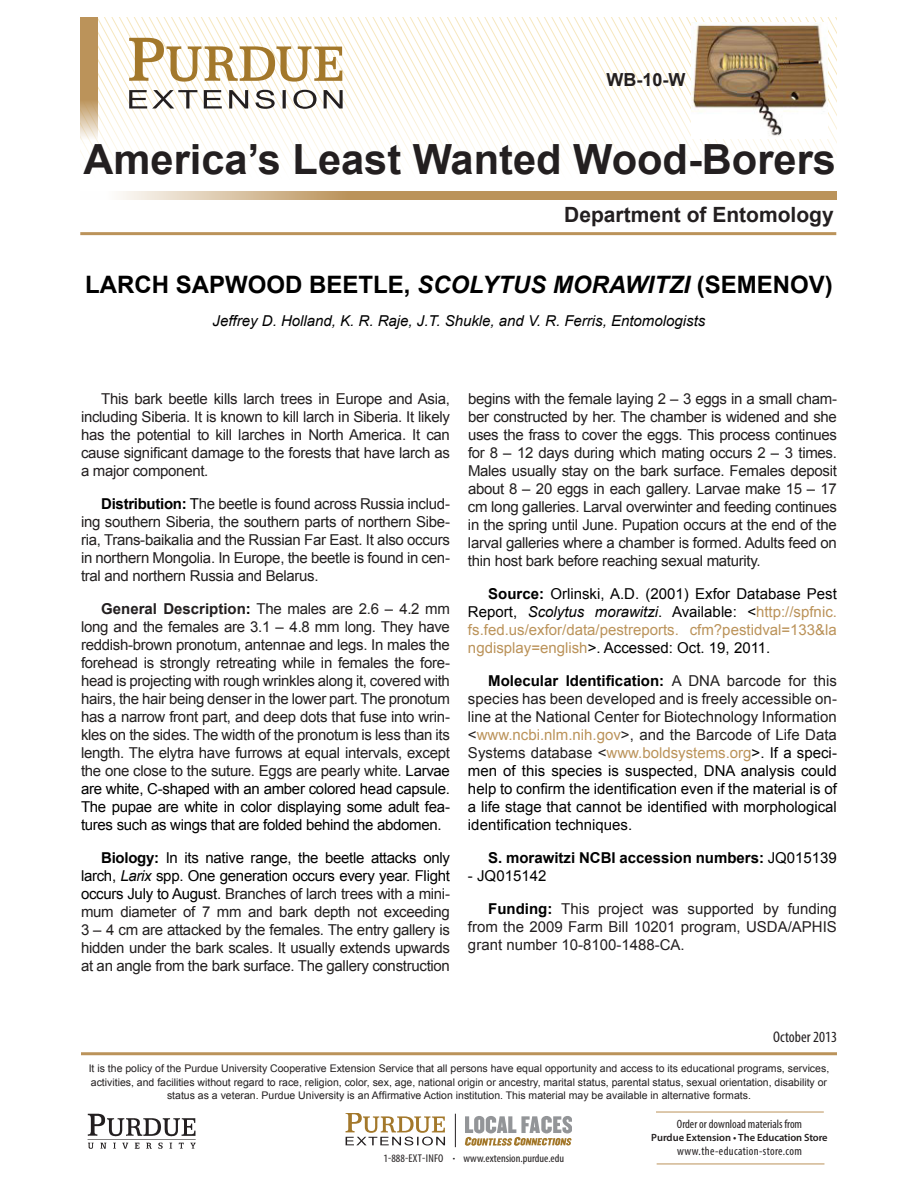
<style>
.page{position:relative;width:918px;height:1188px;background:#fff}
.page>*{position:absolute;margin:0;border:0;box-sizing:border-box;transform-origin:0 0}
.t1{font:700 41.7px "Arial";color:#231f20}
.Default{font:700 24px "Arial";color:#000}
.t2{font:700 21px "Arial";color:#231f20}
.t3{font:700 18px "Arial";color:#231f20}
.t4{font:condensed 15.6px "Myriad Pro";color:#231f20}
.Default-2{font:15px/18px "Arial";letter-spacing:-.02em;color:#221f1f;text-align:justify}
.Default-3{font:15px/18px "Arial";color:#000;text-align:justify}
.Default-4{font:15px/18px "Arial";letter-spacing:-.01em;color:#231f20;text-align:justify}
.Default-5{font:15px/18px "Arial";color:#bb935a;text-align:justify}
.t5{font:italic 15px "Arial";color:#000}
.Default-6{font:700 15px "Arial";color:#000}
.t6{font:condensed 12.15px "Myriad Pro";color:#231f20}
.t7{font:condensed 12.15px "Myriad Pro";letter-spacing:.03em;color:#231f20}
.t8{font:condensed 11.25px "Myriad Pro";color:#231f20;scale:1.04 1}
.t9{font:10.5px/13.5px "Arial";color:#231f20;text-align:center}
.t10{font:600 10.5px "Myriad Pro";letter-spacing:-.01em;color:#231f20}
.s1{font-style:italic}
.s2{font-weight:700;color:#000}
.s3{color:#000}
.s4{font-weight:700;color:#231f20}
.s5{color:#231f20}
.s6{font-style:italic;color:#000}
.s7{font-weight:700}
.s8{color:#221f1f}
.s9{color:#bb935a}
.s10{font-weight:400}
.s11{font-size:9px}
</style>
<div class="page">
<svg style="left:80px;top:17px;width:756px;height:147px"></svg>
<svg style="left:129px;top:38px;width:213px;height:44px"></svg>
<svg style="left:129px;top:90px;width:214px;height:19px"></svg>
<svg style="left:80px;top:17px;width:17px;height:127px;background:#c7a678"></svg>
<svg style="left:120px;top:191px;width:716px;height:9px;background:#c5a372"></svg>
<img style="left:691px;top:22px;width:136px;height:117px">
<hr style="left:80px;top:232px;width:756px;height:3px;background:#bb935a">
<img style="left:87px;top:1113px;width:109px;height:36px">
<hr style="left:81px;top:1052px;width:756px;height:3px;background:#bb935a">
<hr style="left:657px;top:1164px;width:167px;height:1px;background:#bb935a">
<hr style="left:656px;top:1112px;width:168px;height:1px;background:#bb935a">
<svg style="left:465px;top:1116px;width:107px;height:30px"></svg>
<svg style="left:346px;top:1114px;width:99px;height:31px"></svg>
<hr style="left:455px;top:1114px;width:1px;height:33px;background:#231f20">
<p class="t3" style="left:607px;top:68px;width:80px">WB-10-W</p>
<h1 class="t1" style="left:84px;top:132px;width:754px">America’s Least Wanted Wood-Borers</h1>
<h3 class="t2" style="left:564px;top:200px;width:271px">Department of Entomology</h3>
<p class="Default" style="left:85px;top:268px;width:749px">LARCH SAPWOOD BEETLE, <span class="s1">SCOLYTUS MORAWITZI</span> (SEMENOV)</p>
<p class="t5" style="left:213px;top:311px;width:494px">Jeffrey D. Holland, K. R. Raje, J.T. Shukle, and V. R. Ferris, Entomologists</p>
<p class="Default-4" style="left:81px;top:390px;width:370px;text-indent:20px">This bark beetle kills larch trees in Europe and Asia, including Siberia. It is known to kill larch in Siberia. It likely has the potential to kill larches in North America. It can cause significant damage to the forests that have larch as a major component.</p>
<p class="Default-2" style="left:81px;top:495px;width:370px;text-indent:20px"><span class="s2">Distribution:</span> <span class="s3">T</span>he beetle is found across Russia includ&shy;ing southern Siberia, the southern parts of northern Sibe&shy;ria, Trans-baikalia and the Russian Far East. It also occurs in northern Mongolia. In Europe, the beetle is found in cen&shy;tral and northern Russia and Belarus.</p>
<p class="Default-2" style="left:81px;top:600px;width:370px;text-indent:20px"><span class="s4">General Description</span><span class="s2">:</span> The males are 2.6 <span class="s5">–</span> 4.2 mm long and the females are 3.1 <span class="s5">–</span> 4.8 mm long. They have reddish-brown pronotum, antennae and legs. In males the forehead is strongly retreating while in females the fore&shy;head is projecting with rough wrinkles along it, covered with hairs, the hair being denser in the lower part. The pronotum has a narrow front part, and deep dots that fuse into wrin&shy;kles on the sides. The width of the pronotum is less than its length. The elytra have furrows at equal intervals, except the one close to the suture. Eggs are pearly white. <span class="s3">Larvae are white, C-shaped with an amber colored head capsule.<br>The pupae are white in color displaying some adult fea&shy;tures such as wings that are folded behind the abdomen.</span></p>
<p class="Default-2" style="left:81px;top:849px;width:370px;text-indent:20px"><span class="s2">Biology:</span> <span class="s3">In its native range, the beetle attacks only larch,</span> <span class="s6">Larix</span> <span class="s3">spp. One generation occurs every year. Flight occurs July to August.</span> Branches of larch trees with a mini&shy;mum diameter of 7 mm and bark depth not exceeding 3 <span class="s5">–</span> 4 cm are attacked by the females. The entry gallery is hidden under the bark scales. It usually extends upwards at an angle from the bark surface. The gallery construction</p>
<p class="Default-2" style="left:468px;top:390px;width:371px">begins with the female laying 2 <span class="s5">–</span> 3 eggs in a small cham&shy;ber constructed by her. The chamber is widened and she uses the frass to cover the eggs. This process continues for 8 <span class="s5">–</span> 12 days during which mating occurs 2 <span class="s5">– 3</span> times.<br>Males usually stay on the bark surface. Females deposit about 8 <span class="s5">–</span> 20 eggs in each gallery. Larvae make 15 <span class="s5">–</span> 17 cm long galleries. Larval overwinter and feeding continues in the spring until June. Pupation occurs at the end of the larval galleries where a chamber is formed. Adults feed on thin host bark before reaching sexual maturity.</p>
<p class="Default-5" style="left:468px;top:585px;width:371px;text-indent:20px"><span class="s2">Source:</span> <span class="s3">Orlinski, A.D. (2001) Exfor Database Pest Report,</span> <span class="s6">Scolytus morawitzi</span><span class="s3">. Available: &lt;</span>http://spfnic. fs.fed.us/exfor/data/pestreports. cfm?pestidval=133&amp;la ngdisplay=english<span class="s3">&gt;. Accessed: Oct. 19, 2011.</span></p>
<p class="Default-3" style="left:468px;top:672px;width:371px;text-indent:20px"><span class="s7">Molecular Identification:</span> <span class="s8">A DNA barcode for this species has been developed and is freely accessible on&shy;line at the National Center for Biotechnology Information &lt;</span><span class="s9">www.ncbi.nlm.nih.gov</span><span class="s8">&gt;, and the Barcode of Life Data Systems database &lt;</span><span class="s9">www.boldsystems.org</span>&gt;. If a speci&shy;men of this species is suspected, DNA analysis could help to confirm the identification even if the material is of a life stage that cannot be identified with morphological identification techniques.</p>
<p class="Default-6" style="left:488px;top:848px;width:350px">S. morawitzi NCBI accession numbers: <span class="s10">JQ015139</span></p>
<p class="Default-3" style="left:468px;top:867px;width:80px">- JQ015142</p>
<p class="Default-4" style="left:468px;top:900px;width:370px;text-indent:20px"><span class="s2">Funding:</span> This project was supported by funding from the 2009 Farm Bill 10201 program, USDA/APHIS grant number 10-8100-1488-CA.</p>
<p class="t4" style="left:773px;top:1027px;width:65px">October 2013</p>
<p class="t9" style="left:89px;top:1062px;width:742px">It is the policy of the Purdue University Cooperative Extension Service that all persons have equal opportunity and access to its educational programs, services, activities, and facilities without regard to race, religion, color, sex, age, national origin or ancestry, marital status, parental status, sexual orientation, disability or status as a veteran. Purdue University is an Affirmative Action institution. This material may be available in alternative formats.</p>
<p class="t6" style="left:677px;top:1116px;width:127px">Order or download materials from</p>
<p class="t10" style="left:651px;top:1131px;width:178px">Purdue Extension • The Education Store</p>
<p class="t7" style="left:677px;top:1144px;width:126px">www.the-education-store.com</p>
<p class="t8" style="left:383px;top:1152px;width:175px">1-888-EXT-INFO <span class="s11">•</span> www.extension.purdue.edu</p>
</div>
